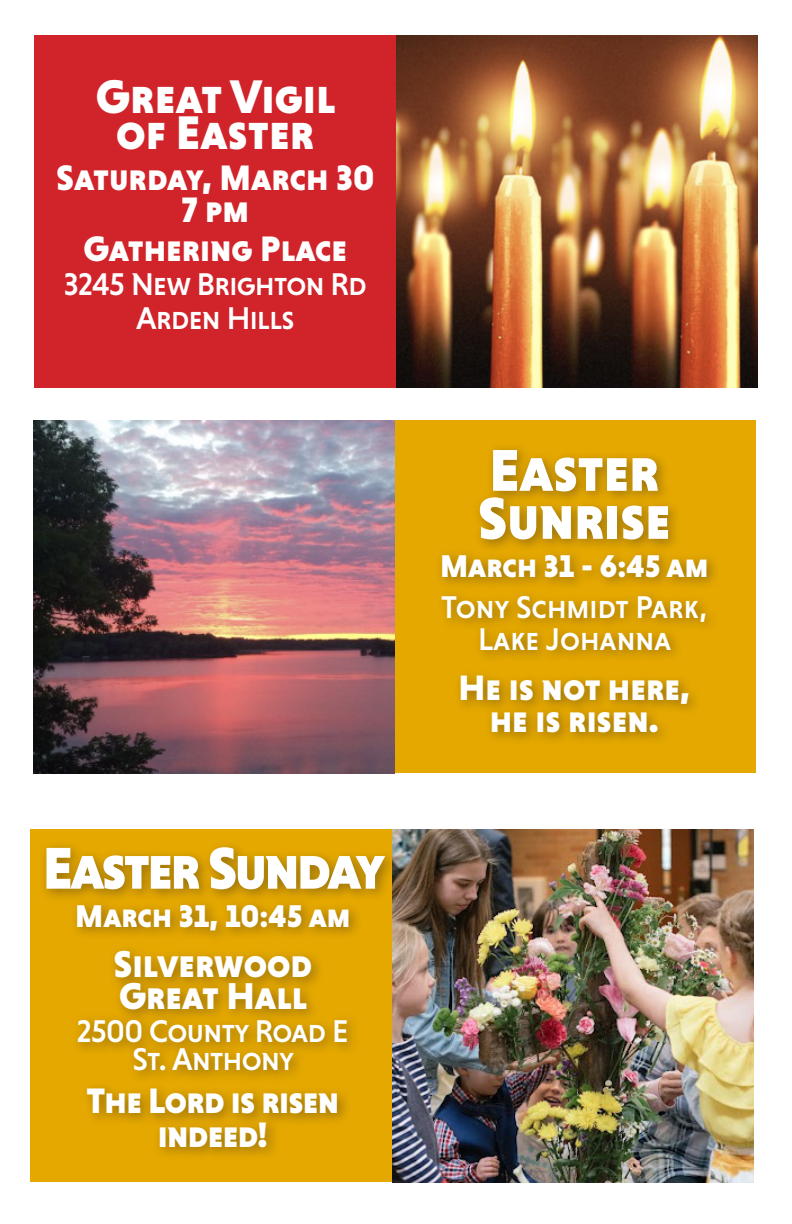
<style>
.page{position:relative;width:792px;height:1224px;background:#fff}
.page>*{position:absolute;margin:0;border:0;box-sizing:border-box;transform-origin:0 0}
.t1{font:60px/48px "Niveau Grotesk Black Small Caps";letter-spacing:-.015em;color:#fff}
.t2{font:60px "Niveau Grotesk Black Small Caps";letter-spacing:-.05em;color:#fff}
.t3{font:48px/36px "Niveau Grotesk Black Small Caps";color:#fff;text-align:center}
.t4{font:38px/32px "Niveau Grotesk Black Small Caps";color:#fff}
.t5{font:36px/32px "Niveau Grotesk Black Small Caps";color:#fff;text-align:center}
.t6{font:36px/34px "Niveau Grotesk Black Small Caps";letter-spacing:-.02em;color:#fff;text-align:center}
.t7{font:32px/34px "Niveau Grotesk Medium Small Caps";letter-spacing:-.02em;color:#fff;text-align:center}
.t8{font:32px/41px "Niveau Grotesk Medium Small Caps";color:#fff}
.t9{font:32px "Niveau Grotesk Black Small Caps";color:#fff}
.s1{font-family:"Niveau Grotesk Black Small Caps"}
</style>
<div class="page">
<img style="left:396px;top:35px;width:361px;height:353px">
<div style="left:35px;top:35px;width:361px;height:353px;background:#d1232a"></div>
<div style="left:394px;top:420px;width:361px;height:353px;background:#e5a800"></div>
<img style="left:33px;top:420px;width:361px;height:353px">
<div style="left:435px;top:442px;width:286px;height:304px;background:#231f20;opacity:.4"></div>
<div style="left:31px;top:829px;width:361px;height:353px;background:#e5a800"></div>
<img style="left:392px;top:829px;width:361px;height:353px">
<div style="left:39px;top:840px;width:359px;height:320px;background:#231f20;opacity:.4"></div>
<p class="t3" style="left:96px;top:78px;width:241px">Great Vigil of Easter</p>
<p class="t5" style="left:56px;top:161px;width:320px">Saturday, March 30<br>7 pm</p>
<p class="t5" style="left:83px;top:232px;width:265px">Gathering Place</p>
<p class="t7" style="left:64px;top:267px;width:305px">3245 New Brighton Rd<br>Arden Hills</p>
<p class="t2" style="left:42px;top:833px;width:344px">Easter Sunday</p>
<p class="t9" style="left:75px;top:898px;width:277px">March 31, 10:45 am</p>
<p class="t4" style="left:113px;top:948px;width:200px">Silverwood<br>Great Hall</p>
<p class="t7" style="left:77px;top:1017px;width:273px;line-height:28px">2500 County Road E<br>St. Anthony</p>
<p class="t6" style="left:86px;top:1083px;width:254px">The Lord is risen indeed!</p>
<p class="t1" style="left:478px;top:446px;width:195px">Easter<br>Sunrise</p>
<p class="t8" style="left:440px;top:546px;width:270px"><span class="s1">March 31 - 6:45 am<br></span>Tony Schmidt Park,</p>
<p class="t8" style="left:478px;top:619px;width:195px">Lake Johanna</p>
<p class="t5" style="left:459px;top:672px;width:233px">He is not here, he is risen.</p>
</div>
